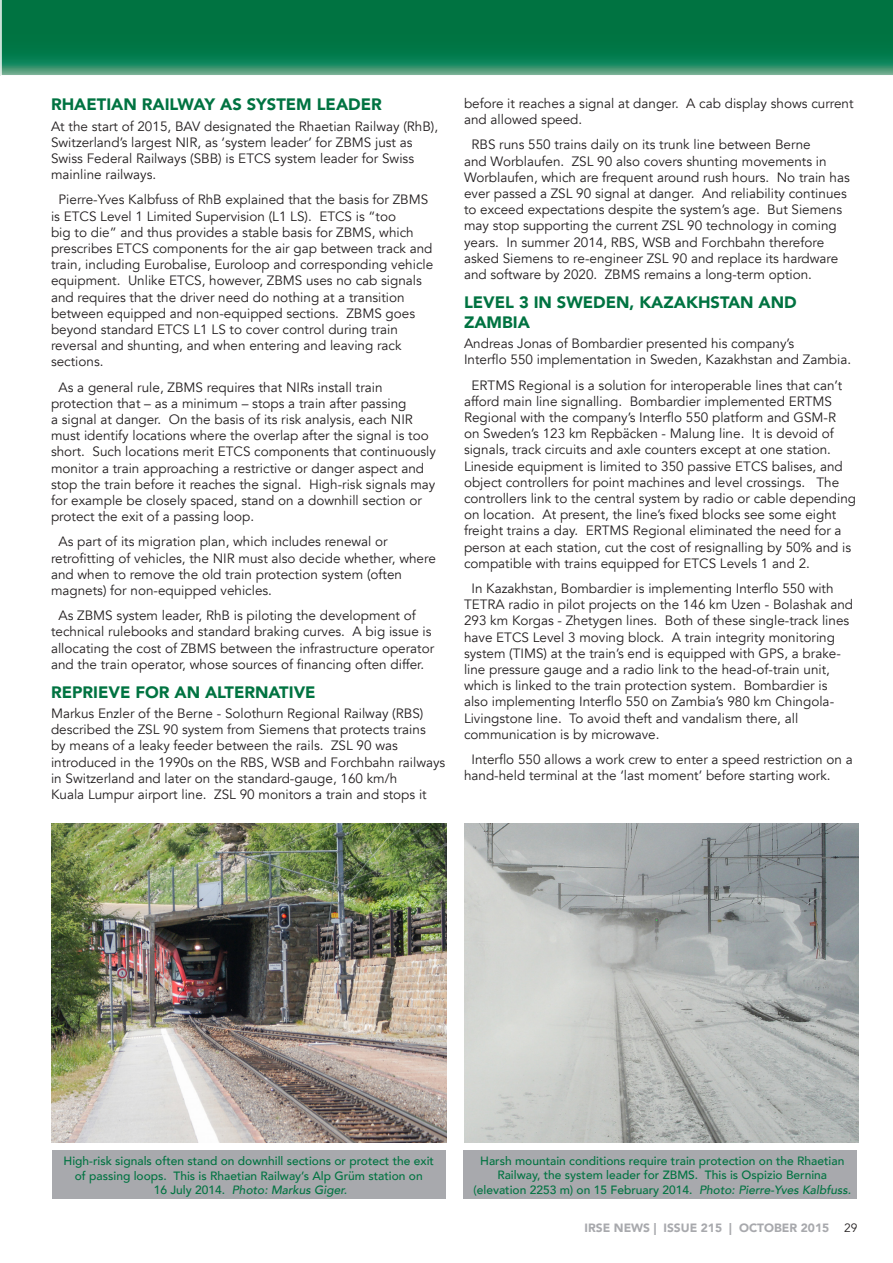
<style>
.page{position:relative;width:893px;height:1263px;background:#fff}
.page>*{position:absolute;margin:0;border:0;box-sizing:border-box;transform-origin:0 0}
.IRSE_News_Article_He{font:900 16.5px/19.8px "Avenir";color:#007341}
.IRSE_News_Normal_Tex{font:13.5px/16.2px "Avenir";color:#231f20}
.IRSE_Caption_Style{font:500 12px/14.4px "Avenir";color:#007341;text-align:center}
.t1{font:900 12px "Avenir";color:#a8a9ad}
.t2{font:12px "Avenir";color:#231f20}
.s1{font-style:italic}
</style>
<div class="page">
<svg style="left:0;top:0;width:893px;height:76px;background:#0f7d4f"></svg>
<img style="left:51px;top:824px;width:395px;height:319px">
<img style="left:464px;top:824px;width:395px;height:319px">
<div style="left:52px;top:1151px;width:394px;height:48px;background:#a8a9ad"></div>
<div style="left:463px;top:1150px;width:393px;height:49px;background:#a8a9ad"></div>
<p class="IRSE_News_Article_He" style="left:51px;top:94px;width:332px">RHAETIAN RAILWAY AS SYSTEM LEADER</p>
<p class="IRSE_News_Normal_Tex" style="left:51px;top:118px;width:389px">At the start of 2015, BAV designated the Rhaetian Railway (RhB), Switzerland’s largest NIR, as ‘system leader’ for ZBMS just as Swiss Federal Railways (SBB) is ETCS system leader for Swiss mainline railways.</p>
<p class="IRSE_News_Normal_Tex" style="left:51px;top:192px;width:384px;text-indent:8px">Pierre-Yves Kalbfuss of RhB explained that the basis for ZBMS is ETCS Level 1 Limited Supervision (L1 LS). ETCS is “too<br>big to die” and thus provides a stable basis for ZBMS, which prescribes ETCS components for the air gap between track and train, including Eurobalise, Euroloop and corresponding vehicle equipment. Unlike ETCS, however, ZBMS uses no cab signals and requires that the driver need do nothing at a transition between equipped and non-equipped sections. ZBMS goes beyond standard ETCS L1 LS to cover control during train reversal and shunting, and when entering and leaving rack sections.</p>
<p class="IRSE_News_Normal_Tex" style="left:51px;top:379px;width:387px;text-indent:8px">As a general rule, ZBMS requires that NIRs install train protection that – as a minimum – stops a train after passing<br>a signal at danger. On the basis of its risk analysis, each NIR must identify locations where the overlap after the signal is too short. Such locations merit ETCS components that continuously monitor a train approaching a restrictive or danger aspect and stop the train before it reaches the signal. High-risk signals may for example be closely spaced, stand on a downhill section or protect the exit of a passing loop.</p>
<p class="IRSE_News_Normal_Tex" style="left:51px;top:534px;width:386px;text-indent:8px">As part of its migration plan, which includes renewal or retrofitting of vehicles, the NIR must also decide whether, where and when to remove the old train protection system (often magnets) for non-equipped vehicles.</p>
<p class="IRSE_News_Normal_Tex" style="left:51px;top:608px;width:385px;text-indent:8px">As ZBMS system leader, RhB is piloting the development of technical rulebooks and standard braking curves. A big issue is allocating the cost of ZBMS between the infrastructure operator and the train operator, whose sources of financing often differ.</p>
<p class="IRSE_News_Article_He" style="left:51px;top:681px;width:266px">REPRIEVE FOR AN ALTERNATIVE</p>
<p class="IRSE_News_Normal_Tex" style="left:51px;top:705px;width:396px">Markus Enzler of the Berne - Solothurn Regional Railway (RBS) described the ZSL 90 system from Siemens that protects trains<br>by means of a leaky feeder between the rails. ZSL 90 was introduced in the 1990s on the RBS, WSB and Forchbahn railways in Switzerland and later on the standard-gauge, 160 km/h<br>Kuala Lumpur airport line. ZSL 90 monitors a train and stops it</p>
<p class="IRSE_News_Normal_Tex" style="left:464px;top:95px;width:391px">before it reaches a signal at danger. A cab display shows current and allowed speed.</p>
<p class="IRSE_News_Normal_Tex" style="left:464px;top:137px;width:387px;text-indent:8px">RBS runs 550 trains daily on its trunk line between Berne<br>and Worblaufen. ZSL 90 also covers shunting movements in Worblaufen, which are frequent around rush hours. No train has ever passed a ZSL 90 signal at danger. And reliability continues to exceed expectations despite the system’s age. But Siemens may stop supporting the current ZSL 90 technology in coming years. In summer 2014, RBS, WSB and Forchbahn therefore asked Siemens to re-engineer ZSL 90 and replace its hardware and software by 2020. ZBMS remains a long-term option.</p>
<p class="IRSE_News_Article_He" style="left:464px;top:292px;width:334px">LEVEL 3 IN SWEDEN, KAZAKHSTAN AND<br>ZAMBIA</p>
<p class="IRSE_News_Normal_Tex" style="left:464px;top:336px;width:389px">Andreas Jonas of Bombardier presented his company’s<br>Interflo 550 implementation in Sweden, Kazakhstan and Zambia.</p>
<p class="IRSE_News_Normal_Tex" style="left:464px;top:377px;width:394px;text-indent:8px">ERTMS Regional is a solution for interoperable lines that can’t afford main line signalling. Bombardier implemented ERTMS Regional with the company’s Interflo 550 platform and GSM-R<br>on Sweden’s 123 km Repbäcken - Malung line. It is devoid of signals, track circuits and axle counters except at one station.<br>Lineside equipment is limited to 350 passive ETCS balises, and object controllers for point machines and level crossings. The controllers link to the central system by radio or cable depending on location. At present, the line’s fixed blocks see some eight freight trains a day. ERTMS Regional eliminated the need for a person at each station, cut the cost of resignalling by 50% and is compatible with trains equipped for ETCS Levels 1 and 2.</p>
<p class="IRSE_News_Normal_Tex" style="left:464px;top:580px;width:391px;text-indent:8px">In Kazakhstan, Bombardier is implementing Interflo 550 with TETRA radio in pilot projects on the 146 km Uzen - Bolashak and 293 km Korgas - Zhetygen lines. Both of these single-track lines have ETCS Level 3 moving block. A train integrity monitoring system (TIMS) at the train’s end is equipped with GPS, a brake&shy;line pressure gauge and a radio link to the head-of-train unit, which is linked to the train protection system. Bombardier is also implementing Interflo 550 on Zambia’s 980 km Chingola-Livingstone line. To avoid theft and vandalism there, all communication is by microwave.</p>
<p class="IRSE_News_Normal_Tex" style="left:464px;top:751px;width:390px;text-indent:8px">Interflo 550 allows a work crew to enter a speed restriction on a hand-held terminal at the ‘last moment’ before starting work.</p>
<p class="IRSE_Caption_Style" style="left:63px;top:1153px;width:372px">High-risk signals often stand on downhill sections or protect the exit of passing loops. This is Rhaetian Railway’s Alp Grüm station on<br>16 July 2014. <span class="s1">Photo: Markus Giger.</span></p>
<p class="IRSE_Caption_Style" style="left:473px;top:1153px;width:379px">Harsh mountain conditions require train protection on the Rhaetian<br>Railway, the system leader for ZBMS. This is Ospizio Bernina (elevation 2253 m) on 15 February 2014. <span class="s1">Photo: Pierre-Yves Kalbfuss.</span></p>
<p class="t1" style="left:585px;top:1218px;width:246px">IRSE NEWS | ISSUE 215 | OCTOBER 2015</p>
<p class="t2" style="left:844px;top:1221px;width:15px">29</p>
</div>
